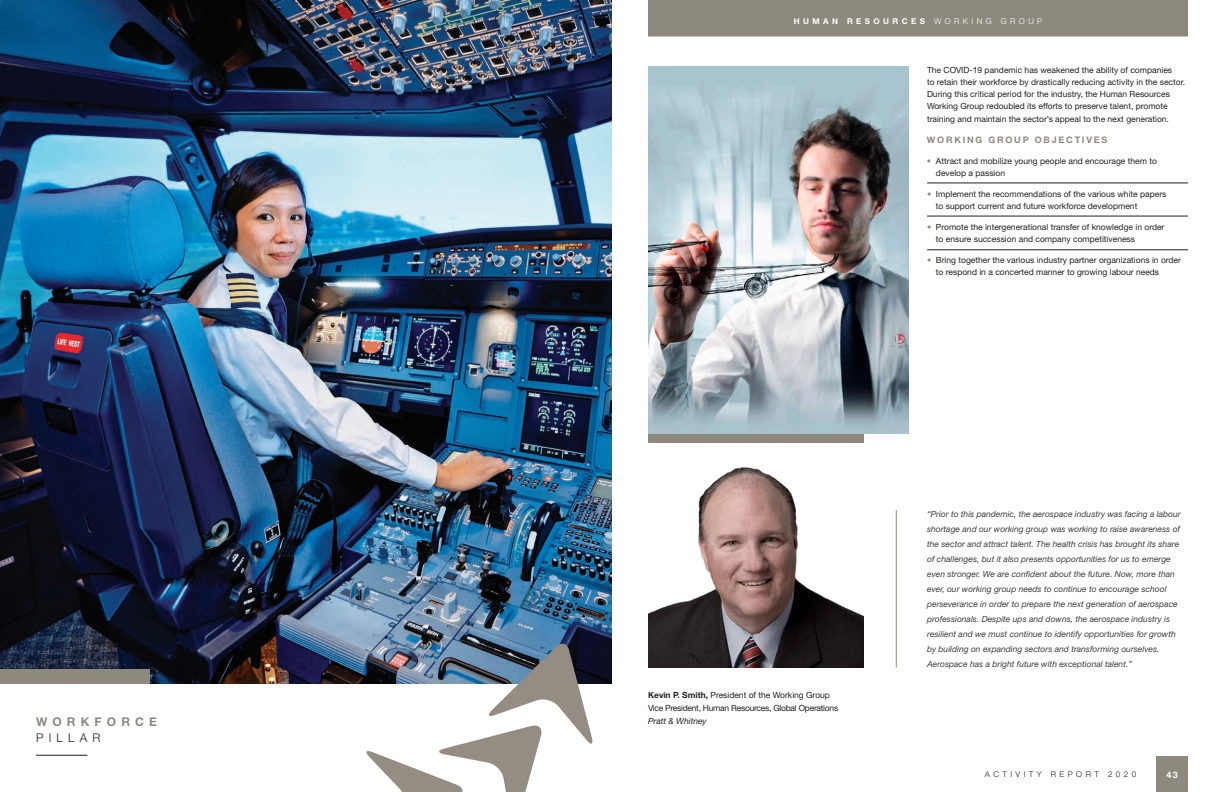
<style>
.page{position:relative;width:1224px;height:792px;background:#fff}
.page>*{position:absolute;margin:0;border:0;box-sizing:border-box;transform-origin:0 0}
.TITRE_PILLIER{font:700 12px/16px "Helvetica Neue";letter-spacing:.43em;color:#8e897e}
.TEXTE_COURANT_8_5{font:700 9px "Helvetica Neue";letter-spacing:.2em;color:#8e897e}
.t1{font:700 9px "Helvetica Neue";color:#fff}
.TEXTE_COURANT_8_5-2{font:8.5px/12px "Helvetica Neue";color:#231f20}
.TEXTE_CITATION{font:italic 8.5px/15px "Helvetica Neue";color:#3e3e3f}
.TEXTE_COURANT_8_5-3{font:8.5px/13px "Helvetica Neue";letter-spacing:-.03em;color:#231f20}
.BAS_DE_PAGE{font:700 8px "Helvetica Neue";letter-spacing:.43em;color:#fff}
.t2{font:300 8px "Helvetica Neue";letter-spacing:.43em;color:#231f20}
.s1{font-weight:300;color:#231f20}
.s2{font-weight:300}
.s3{color:#8e897e}
.s4{font-weight:700}
.s5{font-style:italic}
</style>
<div class="page">
<div style="left:1156px;top:756px;width:32px;height:36px;background:#8e897e"></div>
<div style="left:648px;top:0;width:540px;height:36px;background:#8e897e"></div>
<img style="left:0;top:0;width:612px;height:684px">
<div style="left:0;top:670px;width:150px;height:14px;background:#8e897e"></div>
<svg style="left:364px;top:642px;width:230px;height:150px"></svg>
<hr style="left:36px;top:755px;width:51px;height:1px;background:#231f20">
<hr style="left:648px;top:36px;width:540px;height:1px;background:#8e897e">
<img style="left:648px;top:467px;width:216px;height:200px">
<hr style="left:896px;top:510px;width:1px;height:157px;background:#8e897e">
<div style="left:648px;top:433px;width:216px;height:10px;background:#8e897e"></div>
<hr style="left:927px;top:183px;width:261px;height:1px;background:#231f20">
<hr style="left:927px;top:216px;width:261px;height:1px;background:#231f20">
<hr style="left:927px;top:250px;width:261px;height:1px;background:#231f20">
<img style="left:648px;top:66px;width:261px;height:367px">
<p class="TITRE_PILLIER" style="left:36px;top:713px;width:123px">WORKFORCE<br><span class="s1">PILLAR</span></p>
<p class="BAS_DE_PAGE" style="left:794px;top:16px;width:250px">HUMAN RESOURCES <span class="s2">WORKING GROUP</span></p>
<p class="TEXTE_COURANT_8_5-2" style="left:927px;top:64px;width:260px">The COVID-19 pandemic has weakened the ability of companies<br>to retain their workforce by drastically reducing activity in the sector.<br>During this critical period for the industry, the Human Resources Working Group redoubled its efforts to preserve talent, promote</p>
<p class="TEXTE_COURANT_8_5-2" style="left:927px;top:113px;width:243px">training and maintain the sector’s appeal to the next generation.</p>
<p class="TEXTE_COURANT_8_5" style="left:927px;top:134px;width:182px">WORKING GROUP OBJECTIVES</p>
<p class="TEXTE_COURANT_8_5-2" style="left:936px;top:155px;width:223px;text-indent:-9px"><span class="s3">•</span> Attract and mobilize young people and encourage them to develop a passion</p>
<p class="TEXTE_COURANT_8_5-2" style="left:936px;top:188px;width:232px;text-indent:-9px"><span class="s3">•</span> Implement the recommendations of the various white papers to support current and future workforce development</p>
<p class="TEXTE_COURANT_8_5-2" style="left:936px;top:221px;width:230px;text-indent:-9px"><span class="s3">•</span> Promote the intergenerational transfer of knowledge in order to ensure succession and company competitiveness</p>
<p class="TEXTE_COURANT_8_5-2" style="left:936px;top:254px;width:247px;text-indent:-9px"><span class="s3">•</span> Bring together the various industry partner organizations in order to respond in a concerted manner to growing labour needs</p>
<p class="TEXTE_COURANT_8_5-3" style="left:648px;top:688px;width:192px"><span class="s4">Kevin P. Smith,</span> President of the Working Group<br>Vice President, Human Resources, Global Operations<br><span class="s5">Pratt &amp; Whitney</span></p>
<p class="TEXTE_CITATION" style="left:927px;top:507px;width:255px">“Prior to this pandemic, the aerospace industry was facing a labour shortage and our working group was working to raise awareness of the sector and attract talent. The health crisis has brought its share of challenges, but it also presents opportunities for us to emerge even stronger. We are confident about the future. Now, more than ever, our working group needs to continue to encourage school perseverance in order to prepare the next generation of aerospace professionals. Despite ups and downs, the aerospace industry is resilient and we must continue to identify opportunities for growth by building on expanding sectors and transforming ourselves.<br>Aerospace has a bright future with exceptional talent.”</p>
<p class="t2" style="left:985px;top:769px;width:153px">ACTIVITY REPORT 2020</p>
<p class="t1" style="left:1166px;top:769px;width:13px">43</p>
</div>
